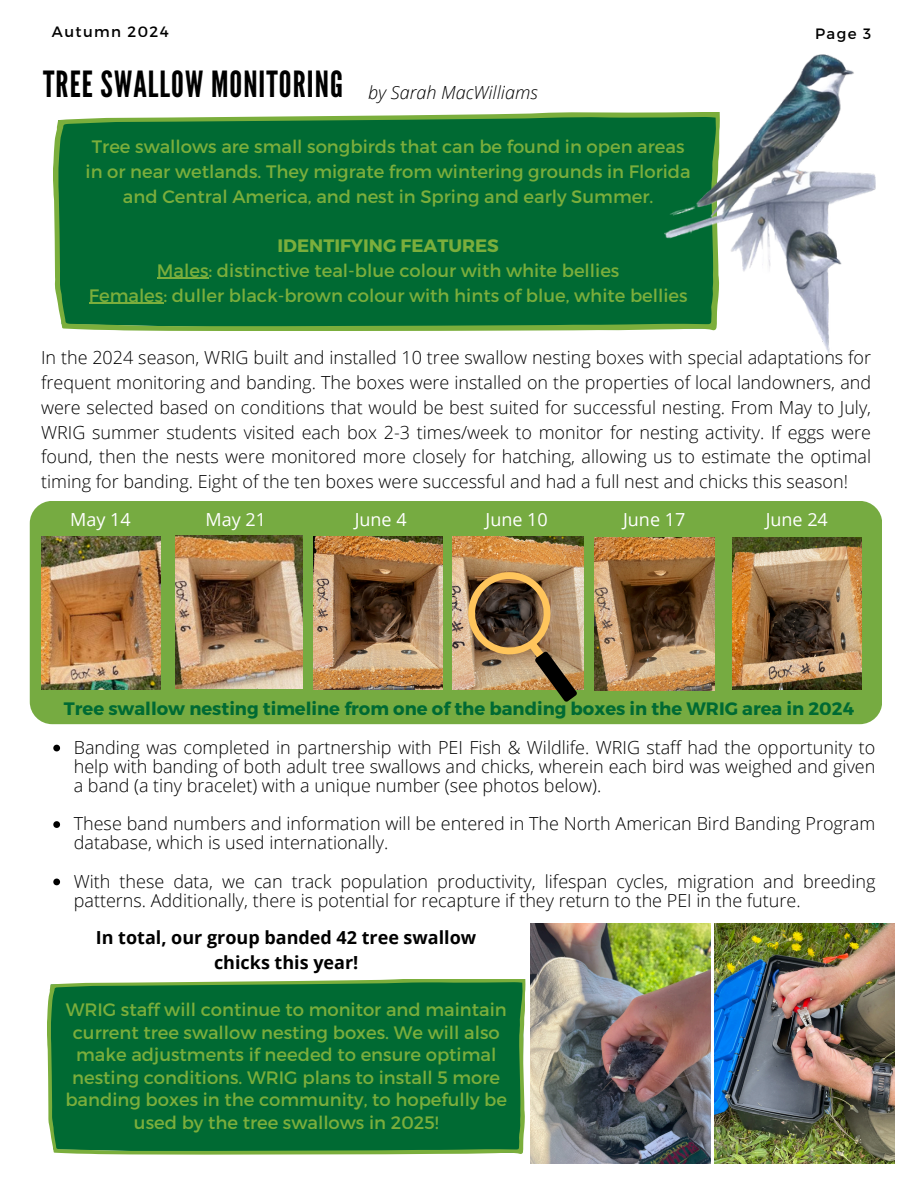
<style>
.page{position:relative;width:918px;height:1188px;background:#fff}
.page>*{position:absolute;margin:0;border:0;box-sizing:border-box;transform-origin:0 0}
.t1{font:36px "League Gothic";letter-spacing:.03em;color:#000}
.t2{font:300 18px/24.8px "Open Sans";color:#000;text-align:justify}
.t3{font:18px/22.5px "Montserrat";color:#7bae3c;text-align:center}
.t4{font:700 18px "Montserrat";color:#006a33}
.t5{font:700 18px/24.8px "Open Sans";color:#000;text-align:center}
.t6{font:18px "Open Sans";color:#fff}
.t7{font:italic 300 18px "Open Sans";color:#000}
.t8{font:15px "Montserrat";letter-spacing:.09em;color:#000}
.s1{font-weight:700}
</style>
<div class="page">
<svg style="left:53px;top:112px;width:612px;height:219px;background:#0c7138"></svg>
<div style="left:30px;top:501px;width:852px;height:223px;background:#76ab41;border-radius:22px"></div>
<img style="left:665px;top:55px;width:210px;height:301px">
<img style="left:714px;top:924px;width:180px;height:239px">
<img style="left:530px;top:924px;width:180px;height:239px">
<svg style="left:47px;top:979px;width:479px;height:176px;background:#0c7138"></svg>
<img style="left:41px;top:536px;width:119px;height:153px">
<img style="left:176px;top:535px;width:127px;height:153px">
<img style="left:314px;top:536px;width:128px;height:153px">
<img style="left:453px;top:536px;width:130px;height:153px">
<img style="left:594px;top:538px;width:121px;height:153px">
<img style="left:733px;top:538px;width:128px;height:152px">
<svg style="left:467px;top:571px;width:110px;height:130px;background:#8d764e"></svg>
<hr style="left:157px;top:278px;width:52px;height:1px;background:#7bae3c">
<hr style="left:89px;top:303px;width:74px;height:1px;background:#7bae3c">
<svg style="left:53px;top:745px;width:7px;height:6px"></svg>
<svg style="left:53px;top:821px;width:7px;height:7px"></svg>
<svg style="left:53px;top:879px;width:7px;height:6px"></svg>
<p class="t8" style="left:52px;top:22px;width:118px">Autumn 2024</p>
<p class="t1" style="left:43px;top:63px;width:301px">TREE SWALLOW MONITORING</p>
<h3 class="t7" style="left:368px;top:80px;width:171px">by Sarah MacWilliams</h3>
<p class="t3" style="left:86px;top:133px;width:607px;line-height:24.8px">Tree swallows are small songbirds that can be found in open areas in or near wetlands. They migrate from wintering grounds in Florida and Central America, and nest in Spring and early Summer.</p>
<p class="t3" style="left:89px;top:232px;width:600px;line-height:24.8px"><span class="s1">IDENTIFYING FEATURES<br></span>Males: distinctive teal-blue colour with white bellies<br>Females: duller black-brown colour with hints of blue, white bellies</p>
<h3 class="t8" style="left:815px;top:24px;width:57px">Page 3</h3>
<h3 class="t2" style="left:41px;top:345px;width:832px">In the 2024 season, WRIG built and installed 10 tree swallow nesting boxes with special adaptations for frequent monitoring and banding. The boxes were installed on the properties of local landowners, and were selected based on conditions that would be best suited for successful nesting. From May to July, WRIG summer students visited each box 2-3 times/week to monitor for nesting activity. If eggs were found, then the nests were monitored more closely for hatching, allowing us to estimate the optimal timing for banding. Eight of the ten boxes were successful and had a full nest and chicks this season!</h3>
<p class="t6" style="left:70px;top:507px;width:62px">May 14</p>
<h3 class="t6" style="left:205px;top:507px;width:62px">May 21</h3>
<p class="t6" style="left:355px;top:507px;width:53px">June 4</p>
<h3 class="t6" style="left:486px;top:507px;width:64px">June 10</h3>
<p class="t6" style="left:623px;top:507px;width:64px">June 17</p>
<p class="t6" style="left:766px;top:507px;width:64px">June 24</p>
<h3 class="t4" style="left:64px;top:697px;width:792px">Tree swallow nesting timeline from one of the banding boxes in the WRIG area in 2024</h3>
<h1 class="t2" style="left:74px;top:737px;width:803px;line-height:19.2px">Banding was completed in partnership with PEI Fish &amp; Wildlife. WRIG staff had the opportunity to help with banding of both adult tree swallows and chicks, wherein each bird was weighed and given a band (a tiny bracelet) with a unique number (see photos below).</h1>
<h3 class="t2" style="left:74px;top:814px;width:803px;line-height:19.2px">These band numbers and information will be entered in The North American Bird Banding Program database, which is used internationally.</h3>
<h3 class="t2" style="left:74px;top:871px;width:803px;line-height:19.2px">With these data, we can track population productivity, lifespan cycles, migration and breeding patterns. Additionally, there is potential for recapture if they return to the PEI in the future.</h3>
<h3 class="t5" style="left:96px;top:925px;width:382px">In total, our group banded 42 tree swallow chicks this year!</h3>
<p class="t3" style="left:65px;top:997px;width:443px">WRIG staff will continue to monitor and maintain current tree swallow nesting boxes. We will also make adjustments if needed to ensure optimal nesting conditions. WRIG plans to install 5 more banding boxes in the community, to hopefully be used by the tree swallows in 2025!</p>
</div>
